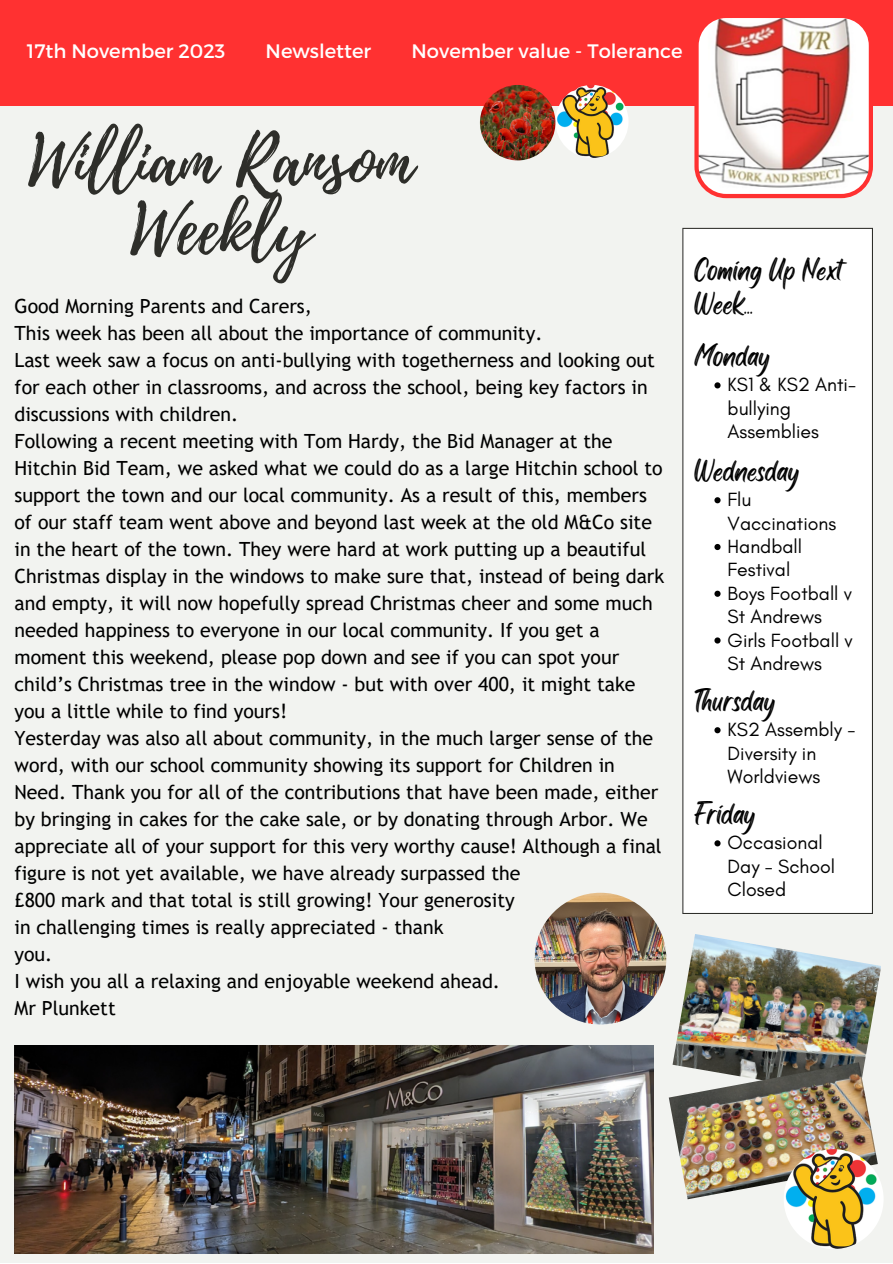
<style>
.page{position:relative;width:893px;height:1264px;background:#fff}
.page>*{position:absolute;margin:0;border:0;box-sizing:border-box;transform-origin:0 0}
.t1{font:69px/68.6px "Playlist Script";color:#2e2e2a;text-align:center}
.t2{font:28.5px/34px "Black Bones";color:#000}
.t3{font:19.5px/27px "Trebuchet MS";color:#000}
.t4{font:19.5px/23.4px "Glacial Indifference";color:#000}
.t5{font:19.5px "Montserrat";color:#fff}
</style>
<div class="page">
<div style="left:0;top:0;width:892px;height:1262px;background:#f2f3f0"></div>
<div style="left:0;top:0;width:892px;height:106px;background:#ff3131"></div>
<div style="left:682px;top:228px;width:190px;height:686px;background:#fff"></div>
<svg style="left:694px;top:18px;width:178px;height:180px"></svg>
<img style="left:534px;top:892px;width:132px;height:132px;border-radius:50%">
<img style="left:14px;top:1045px;width:639px;height:208px">
<img style="left:673px;top:934px;width:208px;height:128px">
<img style="left:668px;top:1062px;width:209px;height:137px">
<img style="left:783px;top:1149px;width:100px;height:99px;border-radius:50%">
<svg style="left:714px;top:382px;width:6px;height:6px"></svg>
<svg style="left:714px;top:497px;width:6px;height:6px"></svg>
<svg style="left:714px;top:544px;width:6px;height:6px"></svg>
<svg style="left:714px;top:590px;width:6px;height:7px"></svg>
<svg style="left:714px;top:637px;width:6px;height:6px"></svg>
<svg style="left:714px;top:727px;width:6px;height:6px"></svg>
<svg style="left:714px;top:840px;width:6px;height:6px"></svg>
<img style="left:555px;top:85px;width:73px;height:73px;border-radius:50%">
<img style="left:480px;top:85px;width:75px;height:75px;border-radius:50%">
<p class="t5" style="left:27px;top:38px;width:200px">17th November 2023</p>
<p class="t5" style="left:265px;top:38px;width:107px">Newsletter</p>
<p class="t5" style="left:411px;top:38px;width:272px">November value - Tolerance</p>
<p class="t1" style="left:28px;top:129px;width:386px">William Ransom<br>Weekly</p>
<p class="t3" style="left:14px;top:293px;width:299px">Good Morning Parents and Carers,</p>
<p class="t3" style="left:14px;top:320px;width:529px">This week has been all about the importance of community.</p>
<p class="t3" style="left:14px;top:347px;width:642px">Last week saw a focus on anti-bullying with togetherness and looking out for each other in classrooms, and across the school, being key factors in discussions with children.</p>
<p class="t3" style="left:14px;top:428px;width:651px">Following a recent meeting with Tom Hardy, the Bid Manager at the Hitchin Bid Team, we asked what we could do as a large Hitchin school to support the town and our local community. As a result of this, members of our staff team went above and beyond last week at the old M&amp;Co site in the heart of the town. They were hard at work putting up a beautiful Christmas display in the windows to make sure that, instead of being dark and empty, it will now hopefully spread Christmas cheer and some much needed happiness to everyone in our local community. If you get a moment this weekend, please pop down and see if you can spot your child’s Christmas tree in the window - but with over 400, it might take you a little while to find yours!</p>
<p class="t3" style="left:14px;top:724px;width:648px">Yesterday was also all about community, in the much larger sense of the word, with our school community showing its support for Children in Need. Thank you for all of the contributions that have been made, either by bringing in cakes for the cake sale, or by donating through Arbor. We appreciate all of your support for this very worthy cause! Although a final figure is not yet available, we have already surpassed the</p>
<p class="t3" style="left:14px;top:886px;width:502px">£800 mark and that total is still growing! Your generosity</p>
<p class="t3" style="left:14px;top:913px;width:430px">in challenging times is really appreciated - thank</p>
<p class="t3" style="left:14px;top:940px;width:39px">you.</p>
<p class="t3" style="left:14px;top:967px;width:487px">I wish you all a relaxing and enjoyable weekend ahead.</p>
<p class="t3" style="left:14px;top:994px;width:103px">Mr Plunkett</p>
<p class="t2" style="left:694px;top:253px;width:149px">Coming Up Next<br>Week .</p>
<p class="t2" style="left:694px;top:339px;width:77px">Monday</p>
<p class="t4" style="left:727px;top:373px;width:130px">KS1 &amp; KS2 Anti&shy;bullying<br>Assemblies</p>
<p class="t2" style="left:694px;top:454px;width:106px">Wednesday</p>
<p class="t4" style="left:727px;top:488px;width:110px">Flu<br>Vaccinations</p>
<p class="t4" style="left:727px;top:534px;width:76px">Handball<br>Festival</p>
<p class="t4" style="left:727px;top:581px;width:126px">Boys Football v<br>St Andrews</p>
<p class="t4" style="left:727px;top:628px;width:127px">Girls Football v<br>St Andrews</p>
<p class="t2" style="left:694px;top:683px;width:82px">Thursday</p>
<p class="t4" style="left:727px;top:717px;width:129px">KS2 Assembly -<br>Diversity in<br>Worldviews</p>
<p class="t2" style="left:694px;top:796px;width:63px">Friday</p>
<p class="t4" style="left:727px;top:830px;width:109px">Occasional<br>Day - School<br>Closed</p>
</div>
